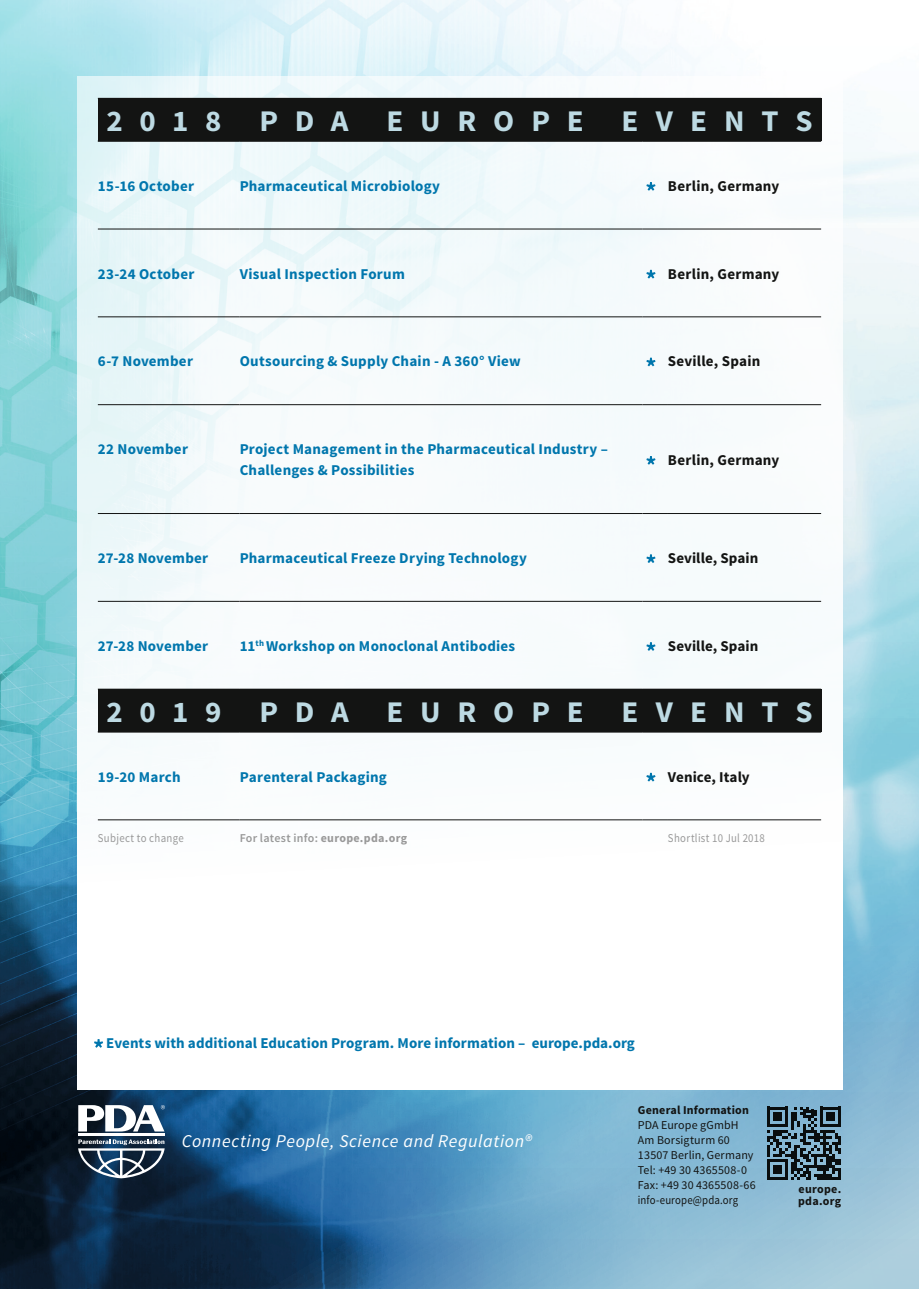
<style>
.page{position:relative;width:919px;height:1289px;background:#fff}
.page>*{position:absolute;margin:0;border:0;box-sizing:border-box;transform-origin:0 0}
.t1{font:700 30px "Source Sans Pro";letter-spacing:.545em;color:#bddae3}
.t2{font:italic 18px "Source Sans Pro";letter-spacing:.03em;color:#fff}
.t3{font:700 15px/21px "Source Sans Pro";letter-spacing:.015em;color:#0076ad}
.t4{font:700 15px "Source Sans Pro";letter-spacing:.015em;color:#131413}
.t5{font:12px/15px "Source Sans Pro";letter-spacing:.015em;color:#131413}
.t6{font:12px "Source Sans Pro";letter-spacing:.03em;color:#999;scale:.9 1}
.t7{font:700 12px/12px "Source Sans Pro";letter-spacing:.015em;color:#131413}
.t8{font:600 12px "Source Sans Pro";letter-spacing:.02em;color:#999}
.s1{font-weight:700}
</style>
<div class="page">
<img style="left:0;top:0;width:918px;height:1288px">
<div style="left:77px;top:77px;width:765px;height:1012px;background:linear-gradient(to bottom,#ebf5f7,#fff)"></div>
<svg style="left:94px;top:1039px;width:9px;height:8px"></svg>
<svg style="left:767px;top:1106px;width:73px;height:73px;background:#435c69"></svg>
<hr style="left:78px;top:1133px;width:87px;height:2px;background:#fff">
<svg style="left:78px;top:1139px;width:87px;height:39px;background:#4f6174"></svg>
<svg style="left:78px;top:1104px;width:87px;height:27px"></svg>
<hr style="left:98px;top:229px;width:142px;height:1px;background:#131413">
<hr style="left:240px;top:229px;width:402px;height:1px;background:#131413">
<svg style="left:642px;top:229px;width:26px;height:1px"></svg>
<hr style="left:668px;top:229px;width:153px;height:1px;background:#131413">
<hr style="left:98px;top:316px;width:142px;height:1px;background:#131413">
<hr style="left:240px;top:316px;width:402px;height:1px;background:#131413">
<svg style="left:642px;top:316px;width:26px;height:1px"></svg>
<hr style="left:668px;top:316px;width:153px;height:1px;background:#131413">
<hr style="left:98px;top:404px;width:142px;height:1px;background:#131413">
<hr style="left:240px;top:404px;width:402px;height:1px;background:#131413">
<svg style="left:642px;top:404px;width:26px;height:1px"></svg>
<hr style="left:668px;top:404px;width:153px;height:1px;background:#131413">
<hr style="left:98px;top:513px;width:142px;height:1px;background:#131413">
<hr style="left:240px;top:513px;width:402px;height:1px;background:#131413">
<svg style="left:642px;top:513px;width:26px;height:1px"></svg>
<hr style="left:668px;top:513px;width:153px;height:1px;background:#131413">
<hr style="left:98px;top:601px;width:142px;height:1px;background:#131413">
<hr style="left:240px;top:601px;width:402px;height:1px;background:#131413">
<svg style="left:642px;top:601px;width:26px;height:1px"></svg>
<hr style="left:668px;top:601px;width:153px;height:1px;background:#131413">
<hr style="left:98px;top:819px;width:142px;height:1px;background:#131413">
<hr style="left:240px;top:819px;width:402px;height:1px;background:#131413">
<svg style="left:642px;top:819px;width:26px;height:1px"></svg>
<hr style="left:668px;top:819px;width:153px;height:1px;background:#131413">
<div style="left:98px;top:98px;width:723px;height:43px;background:#131413"></div>
<hr style="left:98px;top:141px;width:723px;height:1px;background:#131413">
<svg style="left:646px;top:182px;width:9px;height:9px"></svg>
<svg style="left:646px;top:270px;width:9px;height:8px"></svg>
<svg style="left:646px;top:357px;width:9px;height:9px"></svg>
<svg style="left:646px;top:456px;width:9px;height:8px"></svg>
<svg style="left:646px;top:554px;width:9px;height:9px"></svg>
<svg style="left:646px;top:642px;width:9px;height:9px"></svg>
<div style="left:98px;top:689px;width:723px;height:42px;background:#131413"></div>
<hr style="left:98px;top:731px;width:723px;height:1px;background:#131413">
<svg style="left:646px;top:772px;width:9px;height:9px"></svg>
<h1 class="t1" style="left:106px;top:102px;width:117px">2018</h1>
<h1 class="t1" style="left:259px;top:102px;width:91px">PDA</h1>
<h1 class="t1" style="left:386px;top:102px;width:198px">EUROPE</h1>
<h1 class="t1" style="left:621px;top:102px;width:193px">EVENTS</h1>
<p class="t3" style="left:98px;top:176px;width:98px">15-16 October</p>
<p class="t3" style="left:240px;top:176px;width:202px">Pharmaceutical Microbiology</p>
<p class="t4" style="left:668px;top:176px;width:113px">Berlin, Germany</p>
<p class="t3" style="left:98px;top:263px;width:98px">23-24 October</p>
<p class="t3" style="left:240px;top:263px;width:167px">Visual Inspection Forum</p>
<p class="t4" style="left:668px;top:264px;width:113px">Berlin, Germany</p>
<p class="t3" style="left:98px;top:351px;width:97px">6-7 November</p>
<p class="t3" style="left:240px;top:351px;width:282px">Outsourcing &amp; Supply Chain - A 360° View</p>
<p class="t4" style="left:668px;top:352px;width:94px">Seville, Spain</p>
<p class="t3" style="left:98px;top:439px;width:92px">22 November</p>
<p class="t3" style="left:240px;top:439px;width:370px">Project Management in the Pharmaceutical Industry –<br>Challenges &amp; Possibilities</p>
<p class="t4" style="left:668px;top:450px;width:113px">Berlin, Germany</p>
<p class="t3" style="left:98px;top:548px;width:112px">27-28 November</p>
<p class="t3" style="left:240px;top:548px;width:288px">Pharmaceutical Freeze Drying Technology</p>
<p class="t4" style="left:668px;top:548px;width:92px">Seville, Spain</p>
<p class="t3" style="left:98px;top:636px;width:112px">27-28 November</p>
<p class="t3" style="left:240px;top:636px;width:277px">11<sup>th</sup> Workshop on Monoclonal Antibodies</p>
<p class="t4" style="left:668px;top:636px;width:92px">Seville, Spain</p>
<h1 class="t1" style="left:106px;top:692px;width:117px">2019</h1>
<h1 class="t1" style="left:259px;top:692px;width:91px">PDA</h1>
<h1 class="t1" style="left:386px;top:692px;width:198px">EUROPE</h1>
<h1 class="t1" style="left:621px;top:692px;width:193px">EVENTS</h1>
<p class="t3" style="left:98px;top:766px;width:84px">19-20 March</p>
<p class="t3" style="left:240px;top:766px;width:149px">Parenteral Packaging</p>
<p class="t4" style="left:668px;top:767px;width:83px">Venice, Italy</p>
<p class="t6" style="left:98px;top:830px;width:97px">Subject to change</p>
<p class="t8" style="left:240px;top:830px;width:169px">For latest info: <span class="s1">europe.pda.org</span></p>
<p class="t6" style="left:668px;top:830px;width:109px">Shortlist 10 Jul 2018</p>
<p class="t3" style="left:106px;top:1032px;width:530px">Events with additional Education Program. More information – europe.pda.org</p>
<p class="t2" style="left:182px;top:1130px;width:351px">Connecting People, Science and Regulation®</p>
<p class="t7" style="left:638px;top:1104px;width:112px">General Information</p>
<p class="t5" style="left:638px;top:1117px;width:119px">PDA Europe gGmbH<br>Am Borsigturm 60<br>13507 Berlin, Germany<br>Tel: +49 30 4365508-0<br>Fax: +49 30 4365508-66 info-europe@pda.org</p>
<p class="t7" style="left:798px;top:1183px;width:45px">europe. pda.org</p>
</div>
